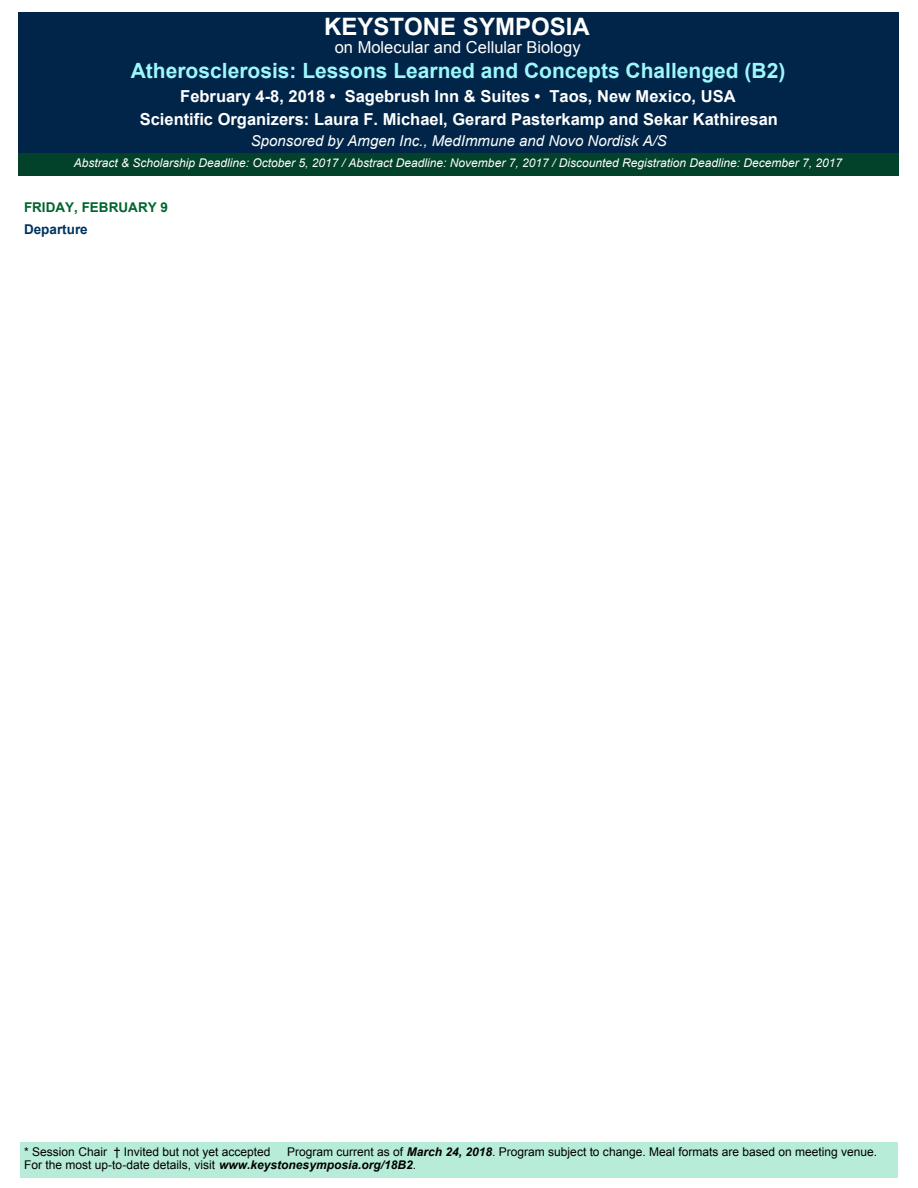
<style>
.page{position:relative;width:918px;height:1188px;background:#fff}
.page>*{position:absolute;margin:0;border:0;box-sizing:border-box;transform-origin:0 0}
.t1{font:700 24px "Arial";color:#fff}
.t2{font:700 21px "Arial";color:#9df7fd}
.t3{font:700 16.5px/22.5px "Arial";color:#fff;text-align:center}
.t4{font:16.5px "Arial";color:#fff}
.t5{font:italic 15px "Arial";color:#fff}
.t6{font:700 13.5px "Arial";color:#00652e}
.t7{font:700 13.5px "Arial";color:#003260}
.t8{font:12px/13.5px "Arial";color:#000}
.t9{font:italic 12px "Arial";color:#fff}
.s1{font-weight:700;font-style:italic}
</style>
<div class="page">
<div style="left:20px;top:1142px;width:877px;height:36px;background:#b7ecd8"></div>
<div style="left:18px;top:12px;width:881px;height:141px;background:#012548"></div>
<div style="left:18px;top:153px;width:881px;height:23px;background:#02412a"></div>
<h1 class="t1" style="left:324px;top:17px;width:267px">KEYSTONE SYMPOSIA</h1>
<h3 class="t4" style="left:335px;top:40px;width:247px">on Molecular and Cellular Biology</h3>
<h2 class="t2" style="left:131px;top:63px;width:656px">Atherosclerosis: Lessons Learned and Concepts Challenged (B2)</h2>
<h3 class="t3" style="left:140px;top:86px;width:640px">February 4-8, 2018 • Sagebrush Inn &amp; Suites • Taos, New Mexico, USA<br>Scientific Organizers: Laura F. Michael, Gerard Pasterkamp and Sekar Kathiresan</h3>
<p class="t5" style="left:251px;top:135px;width:418px">Sponsored by Amgen Inc., MedImmune and Novo Nordisk A/S</p>
<p class="t9" style="left:74px;top:158px;width:770px">Abstract &amp; Scholarship Deadline: October 5, 2017 / Abstract Deadline: November 7, 2017 / Discounted Registration Deadline: December 7, 2017</p>
<p class="t6" style="left:24px;top:202px;width:146px">FRIDAY, FEBRUARY 9</p>
<p class="t7" style="left:24px;top:224px;width:65px">Departure</p>
<p class="t8" style="left:24px;top:1146px;width:248px">* Session Chair † Invited but not yet accepted</p>
<p class="t8" style="left:24px;top:1146px;width:854px;text-indent:263px">Program current as of <span class="s1">March 24, 2018</span>. Program subject to change. Meal formats are based on meeting venue.<br>For the most up-to-date details, visit <span class="s1">www.keystonesymposia.org/18B2</span>.</p>
</div>
